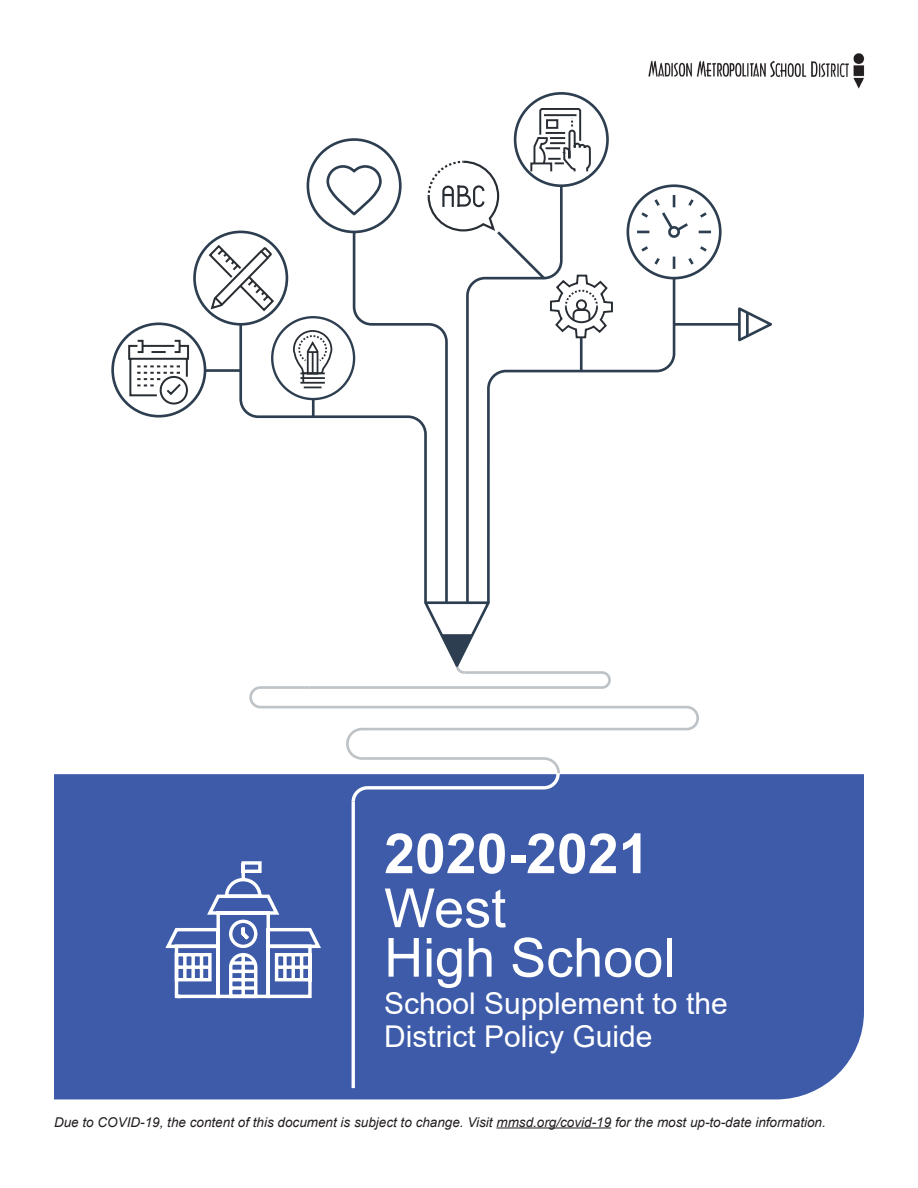
<style>
.page{position:relative;width:918px;height:1188px;background:#fff}
.page>*{position:absolute;margin:0;border:0;box-sizing:border-box;transform-origin:0 0}
.t1{font:700 55.5px "Arial";color:#fff}
.t2{font:54px/49.5px "Arial";color:#fff}
.t3{font:30px/33px "Arial";color:#fff}
.t4{font:italic 13.5px "Arial";color:#231f20}
</style>
<div class="page">
<svg style="left:738px;top:307px;width:34px;height:35px"></svg>
<hr style="left:205px;top:369px;width:36px;height:3px;background:#2c3e50">
<hr style="left:674px;top:323px;width:65px;height:3px;background:#2c3e50">
<hr style="left:746px;top:313px;width:3px;height:23px;background:#2c3e50">
<div style="left:111px;top:322px;width:95px;height:96px;border:3px solid #2c3e50;border-radius:50%"></div>
<svg style="left:127px;top:339px;width:63px;height:67px"></svg>
<div style="left:54px;top:774px;width:810px;height:325px;background:#3d5ba9"></div>
<svg style="left:164px;top:860px;width:159px;height:140px"></svg>
<hr style="left:352px;top:802px;width:3px;height:286px;background:#fff">
<svg style="left:207px;top:107px;width:504px;height:698px"></svg>
<img style="left:648px;top:53px;width:217px;height:36px">
<hr style="left:496px;top:1127px;width:115px;height:1px;background:#231f20">
<p class="t1" style="left:384px;top:815px;width:267px">2020-2021</p>
<p class="t2" style="left:384px;top:883px;width:293px">West<br>High School</p>
<p class="t3" style="left:384px;top:987px;width:345px">School Supplement to the<br>District Policy Guide</p>
<p class="t4" style="left:54px;top:1113px;width:773px">Due to COVID-19, the content of this document is subject to change. Visit mmsd.org/covid-19 for the most up-to-date information.</p>
</div>
